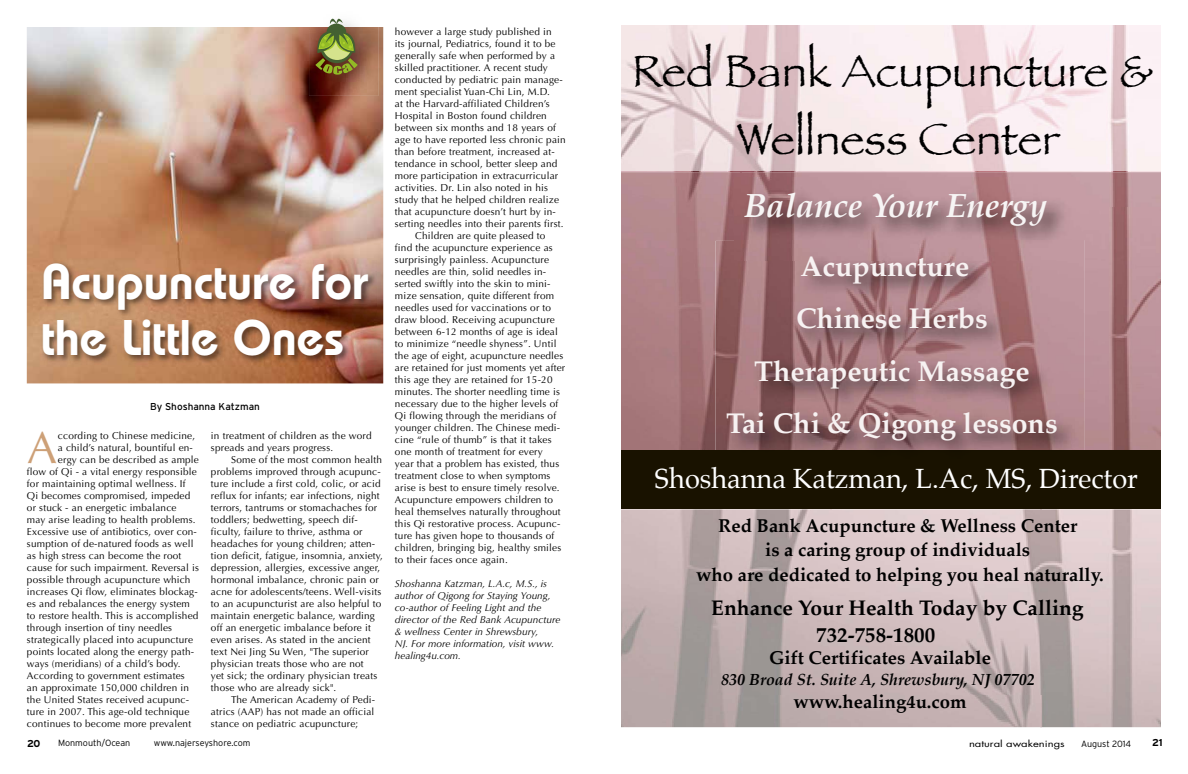
<style>
.page{position:relative;width:1188px;height:774px;background:#fff}
.page>*{position:absolute;margin:0;border:0;box-sizing:border-box;transform-origin:0 0}
.t1{font:600 50px/56px "Bauhaus";color:#fff}
.t2{font:45.7px/67.2px "Papyrus";color:#000;text-align:center}
.t3{font:45px "Optima";color:#cda077}
.t4{font:italic 700 33.3px "Palatino";color:#f7f5f5}
.t5{font:700 28.4px/52.6px "Palatino";color:#f7f2f2;text-align:center}
.t6{font:27.2px "Palatino";color:#fff}
.t7{font:700 21px/26.4px "Palatino";color:#000}
.t8{font:700 18.5px/24.7px "Palatino";color:#000;text-align:center}
.t9{font:italic 700 16.1px "Palatino";color:#000}
.t10{font:10px/12px "Optima";letter-spacing:.02em;color:#000}
.t11{font:italic 10px/12px "Optima";color:#000}
.t12{font:10px "Interstate";color:#000}
.t13{font:700 10px "Interstate";color:#000}
.t14{font:300 9px "Interstate";color:#000}
.t15{font:9px "Futura Std";color:#000;scale:1.25 1}
</style>
<div class="page">
<img style="left:27px;top:27px;width:356px;height:356px">
<img style="left:309px;top:27px;width:69px;height:69px">
<img style="left:334px;top:67px;width:32px;height:26px">
<svg style="left:315px;top:18px;width:43px;height:57px"></svg>
<img style="left:40px;top:261px;width:337px;height:103px">
<img style="left:621px;top:170px;width:540px;height:2px">
<img style="left:621px;top:26px;width:540px;height:144px">
<img style="left:621px;top:509px;width:540px;height:218px">
<img style="left:621px;top:172px;width:120px;height:279px">
<img style="left:741px;top:172px;width:420px;height:35px">
<img style="left:1084px;top:207px;width:77px;height:244px">
<div style="left:621px;top:451px;width:540px;height:58px;background:#191200"></div>
<img style="left:734px;top:178px;width:350px;height:63px">
<img style="left:716px;top:241px;width:369px;height:210px">
<h1 class="t1" style="left:41px;top:253px;width:329px">Acupuncture for the Little Ones</h1>
<p class="t12" style="left:150px;top:401px;width:111px">By Shoshanna Katzman</p>
<h3 class="t3" style="left:27px;top:422px;width:32px">A</h3>
<p class="t10" style="left:58px;top:430px;width:139px">ccording to Chinese medicine,</p>
<p class="t10" style="left:58px;top:442px;width:137px">a child’s natural, bountiful en-</p>
<p class="t10" style="left:58px;top:454px;width:143px">ergy can be described as ample</p>
<p class="t10" style="left:27px;top:466px;width:171px">flow of Qi - a vital energy responsible</p>
<p class="t10" style="left:27px;top:478px;width:160px">for maintaining optimal wellness. If</p>
<p class="t10" style="left:27px;top:490px;width:165px">Qi becomes compromised, impeded</p>
<p class="t10" style="left:27px;top:502px;width:151px">or stuck - an energetic imbalance</p>
<p class="t10" style="left:27px;top:514px;width:170px">may arise leading to health problems.</p>
<p class="t10" style="left:27px;top:526px;width:171px">Excessive use of antibiotics, over con-</p>
<p class="t10" style="left:27px;top:538px;width:168px">sumption of de-natured foods as well</p>
<p class="t10" style="left:27px;top:550px;width:156px">as high stress can become the root</p>
<p class="t10" style="left:27px;top:562px;width:173px">cause for such impairment. Reversal is</p>
<p class="t10" style="left:27px;top:574px;width:165px">possible through acupuncture which</p>
<p class="t10" style="left:27px;top:586px;width:172px">increases Qi flow, eliminates blockag-</p>
<p class="t10" style="left:27px;top:598px;width:164px">es and rebalances the energy system</p>
<p class="t10" style="left:27px;top:610px;width:173px">to restore health. This is accomplished</p>
<p class="t10" style="left:27px;top:622px;width:147px">through insertion of tiny needles</p>
<p class="t10" style="left:27px;top:634px;width:168px">strategically placed into acupuncture</p>
<p class="t10" style="left:27px;top:646px;width:169px">points located along the energy path-</p>
<p class="t10" style="left:27px;top:658px;width:155px">ways (meridians) of a child’s body.</p>
<p class="t10" style="left:27px;top:670px;width:159px">According to government estimates</p>
<p class="t10" style="left:27px;top:682px;width:164px">an approximate 150,000 children in</p>
<p class="t10" style="left:27px;top:694px;width:164px">the United States received acupunc-</p>
<p class="t10" style="left:27px;top:706px;width:164px">ture in 2007. This age-old technique</p>
<p class="t10" style="left:27px;top:718px;width:166px">continues to become more prevalent</p>
<p class="t10" style="left:211px;top:430px;width:162px">in treatment of children as the word spreads and years progress.</p>
<p class="t10" style="left:211px;top:454px;width:174px;text-indent:20px">Some of the most common health problems improved through acupunc&shy;ture include a first cold, colic, or acid reflux for infants; ear infections, night terrors, tantrums or stomachaches for toddlers; bedwetting, speech dif&shy;ficulty, failure to thrive, asthma or headaches for young children; atten&shy;tion deficit, fatigue, insomnia, anxiety, depression, allergies, excessive anger, hormonal imbalance, chronic pain or acne for adolescents/teens. Well-visits to an acupuncturist are also helpful to maintain energetic balance, warding off an energetic imbalance before it even arises. As stated in the ancient text Nei Jing Su Wen, "The superior physician treats those who are not<br>yet sick; the ordinary physician treats those who are already sick".</p>
<p class="t10" style="left:211px;top:694px;width:166px;text-align:justify;text-indent:20px">The American Academy of Pedi&shy;atrics (AAP) has not made an official stance on pediatric acupuncture;</p>
<p class="t10" style="left:395px;top:25px;width:158px">however a large study published in</p>
<p class="t10" style="left:395px;top:37px;width:162px">its journal, Pediatrics, found it to be</p>
<p class="t10" style="left:395px;top:49px;width:162px">generally safe when performed by a</p>
<p class="t10" style="left:395px;top:61px;width:154px">skilled practitioner. A recent study</p>
<p class="t10" style="left:395px;top:73px;width:169px">conducted by pediatric pain manage-</p>
<p class="t10" style="left:395px;top:85px;width:157px">ment specialist Yuan-Chi Lin, M.D.</p>
<p class="t10" style="left:395px;top:97px;width:156px">at the Harvard-affiliated Children’s</p>
<p class="t10" style="left:395px;top:109px;width:153px">Hospital in Boston found children</p>
<p class="t10" style="left:395px;top:121px;width:162px">between six months and 18 years of</p>
<p class="t10" style="left:395px;top:133px;width:172px">age to have reported less chronic pain</p>
<p class="t10" style="left:395px;top:145px;width:161px">than before treatment, increased at-</p>
<p class="t10" style="left:395px;top:157px;width:164px">tendance in school, better sleep and</p>
<p class="t10" style="left:395px;top:169px;width:165px">more participation in extracurricular</p>
<p class="t10" style="left:395px;top:181px;width:155px">activities. Dr. Lin also noted in his</p>
<p class="t10" style="left:395px;top:193px;width:166px">study that he helped children realize</p>
<p class="t10" style="left:395px;top:205px;width:162px">that acupuncture doesn’t hurt by in-</p>
<p class="t10" style="left:395px;top:217px;width:170px">serting needles into their parents first.</p>
<p class="t10" style="left:415px;top:229px;width:132px">Children are quite pleased to</p>
<p class="t10" style="left:395px;top:241px;width:159px">find the acupuncture experience as</p>
<p class="t10" style="left:395px;top:253px;width:156px">surprisingly painless. Acupuncture</p>
<p class="t10" style="left:395px;top:265px;width:153px">needles are thin, solid needles in-</p>
<p class="t10" style="left:395px;top:277px;width:157px">serted swiftly into the skin to mini-</p>
<p class="t10" style="left:395px;top:289px;width:161px">mize sensation, quite different from</p>
<p class="t10" style="left:395px;top:301px;width:158px">needles used for vaccinations or to</p>
<p class="t10" style="left:395px;top:313px;width:161px">draw blood. Receiving acupuncture</p>
<p class="t10" style="left:395px;top:325px;width:164px">between 6-12 months of age is ideal</p>
<p class="t10" style="left:395px;top:337px;width:163px">to minimize “needle shyness”. Until</p>
<p class="t10" style="left:395px;top:349px;width:170px">the age of eight, acupuncture needles</p>
<p class="t10" style="left:395px;top:361px;width:172px">are retained for just moments yet after</p>
<p class="t10" style="left:395px;top:373px;width:159px">this age they are retained for 15-20</p>
<p class="t10" style="left:395px;top:385px;width:166px">minutes. The shorter needling time is</p>
<p class="t10" style="left:395px;top:397px;width:165px">necessary due to the higher levels of</p>
<p class="t10" style="left:395px;top:409px;width:163px">Qi flowing through the meridians of</p>
<p class="t10" style="left:395px;top:421px;width:167px">younger children. The Chinese medi-</p>
<p class="t10" style="left:395px;top:433px;width:158px">cine “rule of thumb” is that it takes</p>
<p class="t10" style="left:395px;top:445px;width:149px">one month of treatment for every</p>
<p class="t10" style="left:395px;top:457px;width:166px">year that a problem has existed, thus</p>
<p class="t10" style="left:395px;top:469px;width:157px">treatment close to when symptoms</p>
<p class="t10" style="left:395px;top:481px;width:166px">arise is best to ensure timely resolve.</p>
<p class="t10" style="left:395px;top:493px;width:160px">Acupuncture empowers children to</p>
<p class="t10" style="left:395px;top:505px;width:167px">heal themselves naturally throughout</p>
<p class="t10" style="left:395px;top:517px;width:167px">this Qi restorative process. Acupunc-</p>
<p class="t10" style="left:395px;top:529px;width:161px">ture has given hope to thousands of</p>
<p class="t10" style="left:395px;top:541px;width:168px">children, bringing big, healthy smiles</p>
<p class="t10" style="left:395px;top:553px;width:114px">to their faces once again.</p>
<p class="t11" style="left:395px;top:577px;width:167px">Shoshanna Katzman, L.A.c, M.S., is author of Qigong for Staying Young, co-author of Feeling Light and the director of the Red Bank Acupuncture &amp; wellness Center in Shrewsbury,<br>NJ. For more information, visit www. healing4u.com.</p>
<h2 class="t2" style="left:632px;top:37px;width:524px">Red Bank Acupuncture &amp;<br>Wellness Center</h2>
<h3 class="t4" style="left:744px;top:179px;width:305px">Balance Your Energy</h3>
<h3 class="t5" style="left:726px;top:239px;width:333px">Acupuncture<br>Chinese Herbs<br>Therapeutic Massage<br>Tai Chi &amp; Qigong lessons</h3>
<h3 class="t6" style="left:655px;top:456px;width:485px">Shoshanna Katzman, L.Ac, MS, Director</h3>
<h3 class="t8" style="left:696px;top:513px;width:409px">Red Bank Acupuncture &amp; Wellness Center<br>is a caring group of individuals<br>who are dedicated to helping you heal naturally.</h3>
<h3 class="t7" style="left:816px;top:594px;width:269px;text-indent:-105px">Enhance Your Health Today by Calling<br>732-758-1800</h3>
<h3 class="t8" style="left:769px;top:645px;width:223px">Gift Certificates Available</h3>
<h3 class="t9" style="left:721px;top:666px;width:315px">830 Broad St. Suite A, Shrewsbury, NJ 07702</h3>
<h3 class="t8" style="left:793px;top:689px;width:175px">www.healing4u.com</h3>
<p class="t13" style="left:27px;top:738px;width:15px">20</p>
<p class="t14" style="left:58px;top:738px;width:74px">Monmouth/Ocean</p>
<p class="t14" style="left:154px;top:738px;width:98px">www.najerseyshore.com</p>
<p class="t15" style="left:969px;top:738px;width:78px">natural awakenings</p>
<p class="t14" style="left:1081px;top:738px;width:52px">August 2014</p>
<p class="t13" style="left:1152px;top:737px;width:12px">21</p>
</div>
